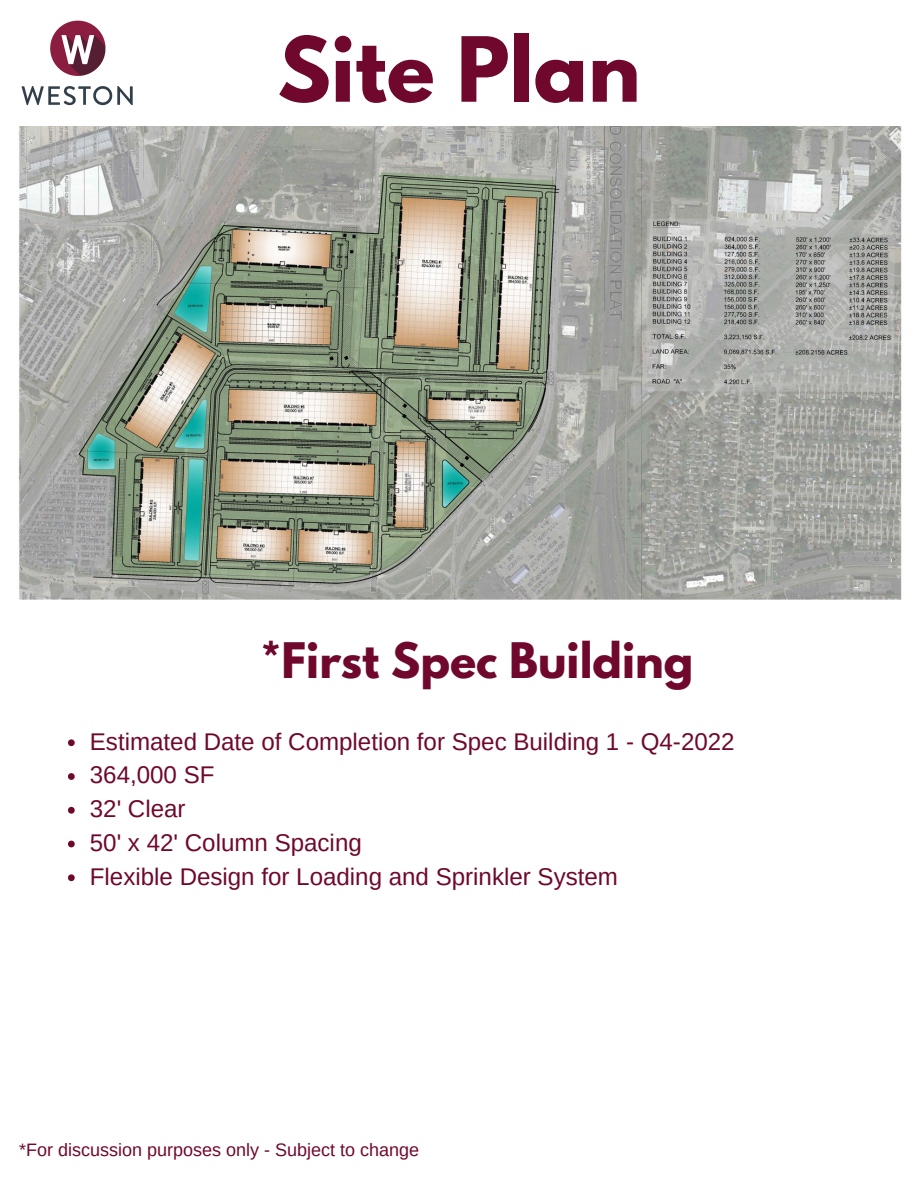
<style>
.page{position:relative;width:918px;height:1188px;background:#fff}
.page>*{position:absolute;margin:0;border:0;box-sizing:border-box;transform-origin:0 0}
.t1{font:700 79.5px "League Spartan";color:#70082e}
.t2{font:700 43.35px "League Spartan";color:#70082e}
.t3{font:24.15px "Arimo";color:#70082e}
.t4{font:18px "Arimo";color:#70082e}
</style>
<div class="page">
<img style="left:19px;top:127px;width:883px;height:472px">
<img style="left:21px;top:20px;width:112px;height:86px">
<svg style="left:68px;top:739px;width:7px;height:7px"></svg>
<svg style="left:68px;top:773px;width:7px;height:7px"></svg>
<svg style="left:68px;top:807px;width:7px;height:7px"></svg>
<svg style="left:68px;top:841px;width:7px;height:6px"></svg>
<svg style="left:68px;top:874px;width:7px;height:7px"></svg>
<p class="t1" style="left:277px;top:30px;width:365px">Site Plan</p>
<p class="t2" style="left:260px;top:639px;width:435px">*First Spec Building</p>
<p class="t3" style="left:90px;top:728px;width:646px">Estimated Date of Completion for Spec Building 1 - Q4-2022</p>
<p class="t3" style="left:90px;top:761px;width:126px">364,000 SF</p>
<p class="t3" style="left:90px;top:795px;width:97px">32' Clear</p>
<p class="t3" style="left:90px;top:829px;width:273px">50' x 42' Column Spacing</p>
<p class="t3" style="left:90px;top:863px;width:530px">Flexible Design for Loading and Sprinkler System</p>
<p class="t4" style="left:19px;top:1140px;width:401px">*For discussion purposes only - Subject to change</p>
</div>
